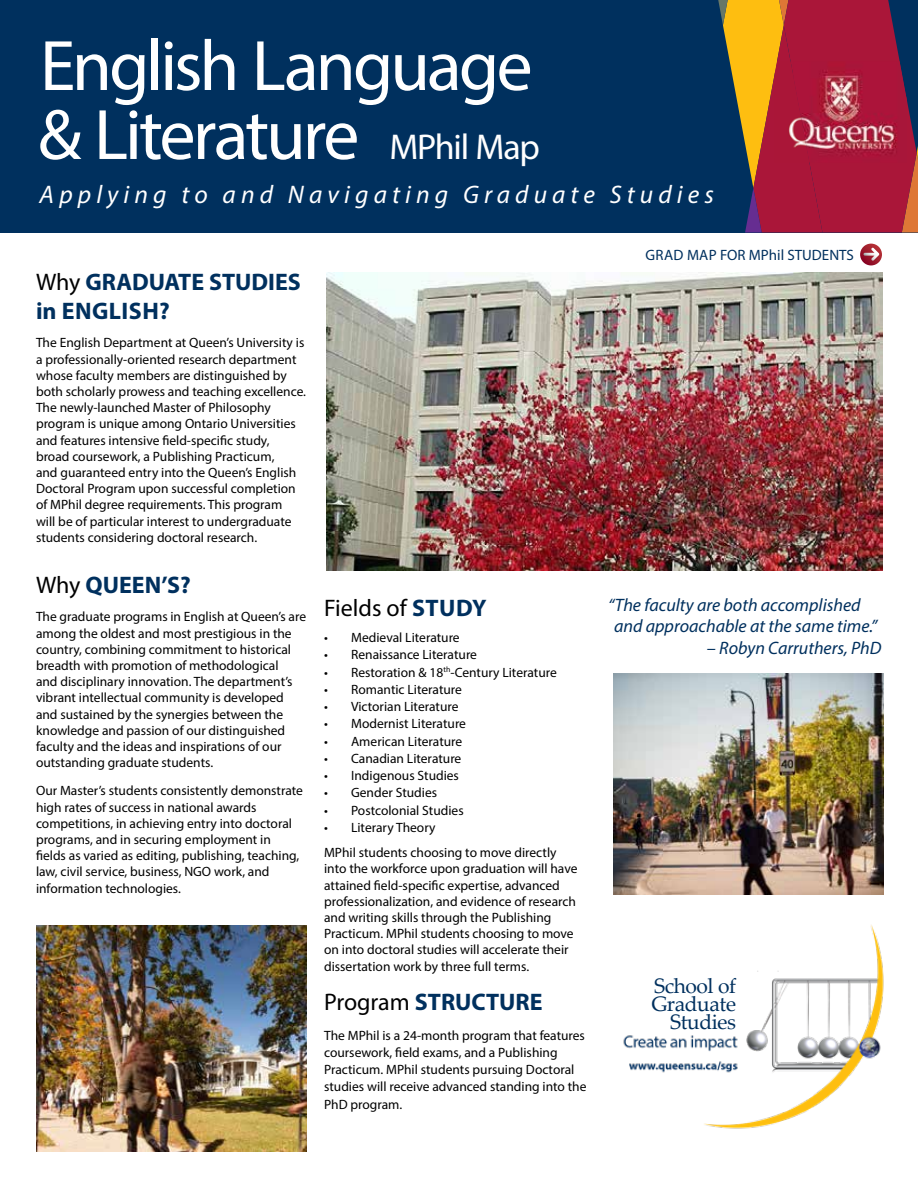
<style>
.page{position:relative;width:918px;height:1188px;background:#fff}
.page>*{position:absolute;margin:0;border:0;box-sizing:border-box;transform-origin:0 0}
.t1{font:72px/69px "Myriad Pro";letter-spacing:-.04em;color:#fff}
.t2{font:italic 25.5px "Myriad Pro";letter-spacing:.2em;color:#fff}
.t3{font:700 24px/28.8px "Myriad Pro";color:#00305e}
.t4{font:24px "Myriad Pro";color:#000}
.t5{font:21px/18px "Palatino Linotype";letter-spacing:-.02em;color:#00305e;text-align:right}
.t6{font:italic 18px/21.6px "Myriad Pro";color:#00305e}
.t7{font:15px "Myriad Pro";color:#00305e}
.t8{font:13.5px/16.2px "Myriad Pro";color:#000}
.s1{font-size:36px}
.s2{font-weight:400;color:#000}
.s3{font-weight:700;color:#00305e}
</style>
<div class="page">
<div style="left:0;top:0;width:918px;height:233px;background:#00305e"></div>
<svg style="left:718px;top:0;width:200px;height:233px"></svg>
<div style="left:775px;top:61px;width:18px;height:102px;background:#aa1638"></div>
<img style="left:793px;top:61px;width:114px;height:102px">
<img style="left:36px;top:925px;width:270px;height:227px">
<svg style="left:860px;top:244px;width:22px;height:21px"></svg>
<svg style="left:863px;top:248px;width:16px;height:13px"></svg>
<img style="left:623px;top:925px;width:261px;height:204px">
<img style="left:327px;top:272px;width:555px;height:298px">
<img style="left:613px;top:674px;width:270px;height:220px">
<h1 class="t1" style="left:38px;top:30px;width:503px">English Language &amp; Literature <span class="s1">MPhil Map</span></h1>
<h2 class="t2" style="left:40px;top:178px;width:676px">Applying to and Navigating Graduate Studies</h2>
<h3 class="t3" style="left:36px;top:267px;width:266px"><span class="s2">Why</span> GRADUATE STUDIES in ENGLISH?</h3>
<p class="t8" style="left:36px;top:335px;width:272px">The English Department at Queen’s University is a professionally-oriented research department whose faculty members are distinguished by both scholarly prowess and teaching excellence.<br>The newly-launched Master of Philosophy program is unique among Ontario Universities and features intensive field-specific study, broad coursework, a Publishing Practicum,<br>and guaranteed entry into the Queen’s English Doctoral Program upon successful completion of MPhil degree requirements. This program<br>will be of particular interest to undergraduate students considering doctoral research.</p>
<h3 class="t3" style="left:36px;top:570px;width:156px"><span class="s2">Why</span> QUEEN’S?</h3>
<p class="t8" style="left:36px;top:609px;width:272px">The graduate programs in English at Queen’s are among the oldest and most prestigious in the country, combining commitment to historical breadth with promotion of methodological<br>and disciplinary innovation. The department’s vibrant intellectual community is developed and sustained by the synergies between the knowledge and passion of our distinguished faculty and the ideas and inspirations of our outstanding graduate students.</p>
<p class="t8" style="left:36px;top:783px;width:269px">Our Master’s students consistently demonstrate high rates of success in national awards competitions, in achieving entry into doctoral programs, and in securing employment in fields as varied as editing, publishing, teaching, law, civil service, business, NGO work, and information technologies.</p>
<h3 class="t4" style="left:324px;top:593px;width:164px">Fields of <span class="s3">STUDY</span></h3>
<p class="t8" style="left:324px;top:629px;width:137px">• Medieval Literature</p>
<p class="t8" style="left:324px;top:647px;width:154px">• Renaissance Literature</p>
<p class="t8" style="left:324px;top:664px;width:234px">• Restoration &amp; 18<sup>th</sup>-Century Literature</p>
<p class="t8" style="left:324px;top:681px;width:139px">• Romantic Literature</p>
<p class="t8" style="left:324px;top:698px;width:136px">• Victorian Literature</p>
<p class="t8" style="left:324px;top:716px;width:143px">• Modernist Literature</p>
<p class="t8" style="left:324px;top:733px;width:140px">• American Literature</p>
<p class="t8" style="left:324px;top:750px;width:139px">• Canadian Literature</p>
<p class="t8" style="left:324px;top:767px;width:136px">• Indigenous Studies</p>
<p class="t8" style="left:324px;top:785px;width:115px">• Gender Studies</p>
<p class="t8" style="left:324px;top:802px;width:141px">• Postcolonial Studies</p>
<p class="t8" style="left:324px;top:815px;width:234px;line-height:25.2px">• Literary Theory<br>MPhil students choosing to move directly</p>
<p class="t8" style="left:324px;top:861px;width:255px">into the workforce upon graduation will have attained field-specific expertise, advanced professionalization, and evidence of research and writing skills through the Publishing Practicum. MPhil students choosing to move on into doctoral studies will accelerate their dissertation work by three full terms.</p>
<h3 class="t3" style="left:324px;top:987px;width:220px"><span class="s2">Program</span> STRUCTURE</h3>
<p class="t8" style="left:324px;top:1026px;width:264px;line-height:17.2px">The MPhil is a 24-month program that features coursework, field exams, and a Publishing Practicum. MPhil students pursuing Doctoral studies will receive advanced standing into the PhD program.</p>
<p class="t7" style="left:646px;top:246px;width:210px">GRAD MAP FOR MPhil STUDENTS</p>
<h3 class="t6" style="left:614px;top:593px;width:265px;text-indent:-6px">“The faculty are both accomplished and approachable at the same time.”</h3>
<h3 class="t6" style="left:707px;top:637px;width:176px">– Robyn Carruthers, PhD</h3>
<h3 class="t5" style="left:651px;top:976px;width:86px">School of<br>Graduate<br>Studies</h3>
</div>
